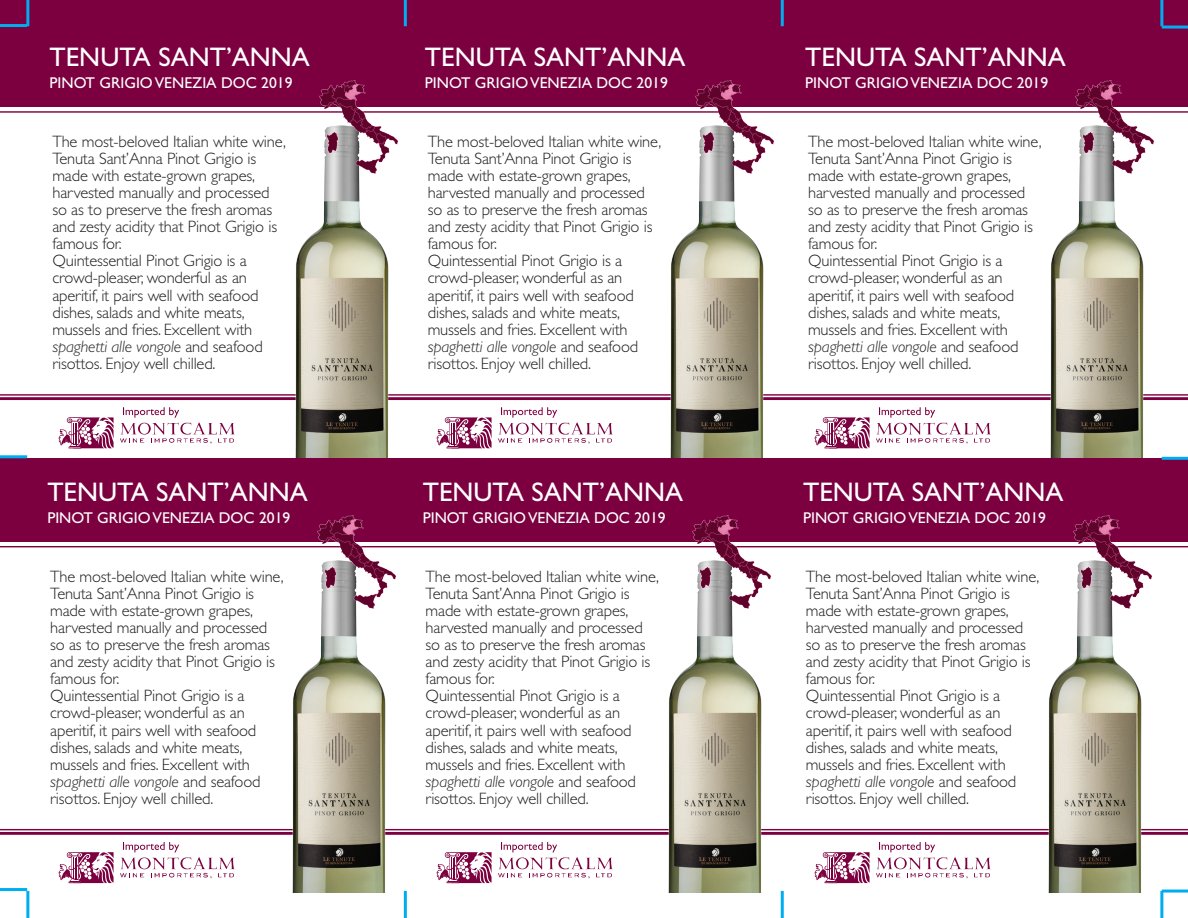
<style>
.page{position:relative;width:1188px;height:918px;background:#fff}
.page>*{position:absolute;margin:0;border:0;box-sizing:border-box;transform-origin:0 0}
.t1{font:27px "Gill Sans";color:#fff}
.t2{font:300 16.5px/17.1px "Gill Sans";letter-spacing:-.01em;color:#231f20}
.t3{font:15.6px "Gill Sans";color:#fff}
.s1{font-style:italic}
</style>
<div class="page">
<div style="left:0;top:0;width:1188px;height:107px;background:#7c0040"></div>
<hr style="left:0;top:111px;width:1188px;height:2px;background:#7c0040">
<hr style="left:0;top:394px;width:1188px;height:2px;background:#7c0040">
<hr style="left:0;top:397px;width:1188px;height:3px;background:#7c0040">
<div style="left:0;top:458px;width:1188px;height:83px;background:#7c0040"></div>
<hr style="left:0;top:546px;width:1188px;height:1px;background:#7c0040">
<hr style="left:0;top:829px;width:1188px;height:1px;background:#7c0040">
<hr style="left:0;top:832px;width:1188px;height:3px;background:#7c0040">
<svg style="left:59px;top:417px;width:55px;height:31px"></svg>
<svg style="left:120px;top:407px;width:115px;height:37px"></svg>
<svg style="left:437px;top:417px;width:55px;height:31px"></svg>
<svg style="left:498px;top:407px;width:115px;height:37px"></svg>
<svg style="left:815px;top:417px;width:55px;height:31px"></svg>
<svg style="left:876px;top:407px;width:115px;height:37px"></svg>
<svg style="left:59px;top:852px;width:55px;height:31px"></svg>
<svg style="left:120px;top:842px;width:115px;height:37px"></svg>
<svg style="left:437px;top:852px;width:55px;height:31px"></svg>
<svg style="left:498px;top:842px;width:115px;height:37px"></svg>
<svg style="left:815px;top:852px;width:55px;height:31px"></svg>
<svg style="left:876px;top:842px;width:115px;height:37px"></svg>
<hr style="left:0;top:888px;width:27px;height:3px;background:#00aeef">
<hr style="left:0;top:455px;width:27px;height:3px;background:#00aeef">
<hr style="left:0;top:24px;width:27px;height:3px;background:#00aeef">
<hr style="left:1162px;top:890px;width:26px;height:3px;background:#00aeef">
<hr style="left:1162px;top:457px;width:26px;height:3px;background:#00aeef">
<hr style="left:1162px;top:26px;width:26px;height:3px;background:#00aeef">
<hr style="left:1160px;top:891px;width:3px;height:27px;background:#00aeef">
<hr style="left:781px;top:891px;width:3px;height:27px;background:#00aeef">
<hr style="left:404px;top:891px;width:3px;height:27px;background:#00aeef">
<hr style="left:26px;top:891px;width:3px;height:27px;background:#00aeef">
<hr style="left:1160px;top:0;width:3px;height:26px;background:#00aeef">
<hr style="left:781px;top:0;width:3px;height:26px;background:#00aeef">
<hr style="left:404px;top:0;width:3px;height:26px;background:#00aeef">
<hr style="left:26px;top:0;width:3px;height:26px;background:#00aeef">
<img style="left:290px;top:179px;width:103px;height:279px">
<img style="left:319px;top:80px;width:83px;height:99px">
<img style="left:666px;top:179px;width:103px;height:279px">
<img style="left:694px;top:80px;width:83px;height:99px">
<img style="left:1046px;top:179px;width:103px;height:279px">
<img style="left:1074px;top:80px;width:83px;height:99px">
<img style="left:288px;top:614px;width:103px;height:279px">
<img style="left:317px;top:515px;width:82px;height:99px">
<img style="left:663px;top:614px;width:103px;height:279px">
<img style="left:692px;top:515px;width:83px;height:99px">
<img style="left:1044px;top:614px;width:103px;height:279px">
<img style="left:1072px;top:515px;width:83px;height:99px">
<h1 class="t1" style="left:50px;top:42px;width:262px">TENUTA SANT’ANNA</h1>
<p class="t3" style="left:50px;top:74px;width:244px">PINOT GRIGIO VENEZIA DOC 2019</p>
<p class="t2" style="left:52px;top:133px;width:235px">The most-beloved Italian white wine,<br>Tenuta Sant’Anna Pinot Grigio is made with estate-grown grapes, harvested manually and processed so as to preserve the fresh aromas and zesty acidity that Pinot Grigio is famous for.<br>Quintessential Pinot Grigio is a crowd-pleaser, wonderful as an aperitif, it pairs well with seafood dishes, salads and white meats, mussels and fries. Excellent with <span class="s1">spaghetti alle vongole</span> and seafood risottos. Enjoy well chilled.</p>
<h1 class="t1" style="left:47px;top:477px;width:262px">TENUTA SANT’ANNA</h1>
<p class="t3" style="left:47px;top:509px;width:244px">PINOT GRIGIO VENEZIA DOC 2019</p>
<p class="t2" style="left:50px;top:568px;width:235px">The most-beloved Italian white wine,<br>Tenuta Sant’Anna Pinot Grigio is made with estate-grown grapes, harvested manually and processed so as to preserve the fresh aromas and zesty acidity that Pinot Grigio is famous for.<br>Quintessential Pinot Grigio is a crowd-pleaser, wonderful as an aperitif, it pairs well with seafood dishes, salads and white meats, mussels and fries. Excellent with <span class="s1">spaghetti alle vongole</span> and seafood risottos. Enjoy well chilled.</p>
<h1 class="t1" style="left:425px;top:42px;width:262px">TENUTA SANT’ANNA</h1>
<p class="t3" style="left:425px;top:74px;width:244px">PINOT GRIGIO VENEZIA DOC 2019</p>
<p class="t2" style="left:428px;top:133px;width:235px">The most-beloved Italian white wine,<br>Tenuta Sant’Anna Pinot Grigio is made with estate-grown grapes, harvested manually and processed so as to preserve the fresh aromas and zesty acidity that Pinot Grigio is famous for.<br>Quintessential Pinot Grigio is a crowd-pleaser, wonderful as an aperitif, it pairs well with seafood dishes, salads and white meats, mussels and fries. Excellent with <span class="s1">spaghetti alle vongole</span> and seafood risottos. Enjoy well chilled.</p>
<h1 class="t1" style="left:423px;top:477px;width:262px">TENUTA SANT’ANNA</h1>
<p class="t3" style="left:423px;top:509px;width:244px">PINOT GRIGIO VENEZIA DOC 2019</p>
<p class="t2" style="left:426px;top:568px;width:235px">The most-beloved Italian white wine,<br>Tenuta Sant’Anna Pinot Grigio is made with estate-grown grapes, harvested manually and processed so as to preserve the fresh aromas and zesty acidity that Pinot Grigio is famous for.<br>Quintessential Pinot Grigio is a crowd-pleaser, wonderful as an aperitif, it pairs well with seafood dishes, salads and white meats, mussels and fries. Excellent with <span class="s1">spaghetti alle vongole</span> and seafood risottos. Enjoy well chilled.</p>
<h1 class="t1" style="left:805px;top:42px;width:262px">TENUTA SANT’ANNA</h1>
<p class="t3" style="left:805px;top:74px;width:244px">PINOT GRIGIO VENEZIA DOC 2019</p>
<p class="t2" style="left:808px;top:133px;width:235px">The most-beloved Italian white wine,<br>Tenuta Sant’Anna Pinot Grigio is made with estate-grown grapes, harvested manually and processed so as to preserve the fresh aromas and zesty acidity that Pinot Grigio is famous for.<br>Quintessential Pinot Grigio is a crowd-pleaser, wonderful as an aperitif, it pairs well with seafood dishes, salads and white meats, mussels and fries. Excellent with <span class="s1">spaghetti alle vongole</span> and seafood risottos. Enjoy well chilled.</p>
<h1 class="t1" style="left:803px;top:477px;width:262px">TENUTA SANT’ANNA</h1>
<p class="t3" style="left:803px;top:509px;width:244px">PINOT GRIGIO VENEZIA DOC 2019</p>
<p class="t2" style="left:806px;top:568px;width:235px">The most-beloved Italian white wine,<br>Tenuta Sant’Anna Pinot Grigio is made with estate-grown grapes, harvested manually and processed so as to preserve the fresh aromas and zesty acidity that Pinot Grigio is famous for.<br>Quintessential Pinot Grigio is a crowd-pleaser, wonderful as an aperitif, it pairs well with seafood dishes, salads and white meats, mussels and fries. Excellent with <span class="s1">spaghetti alle vongole</span> and seafood risottos. Enjoy well chilled.</p>
</div>
